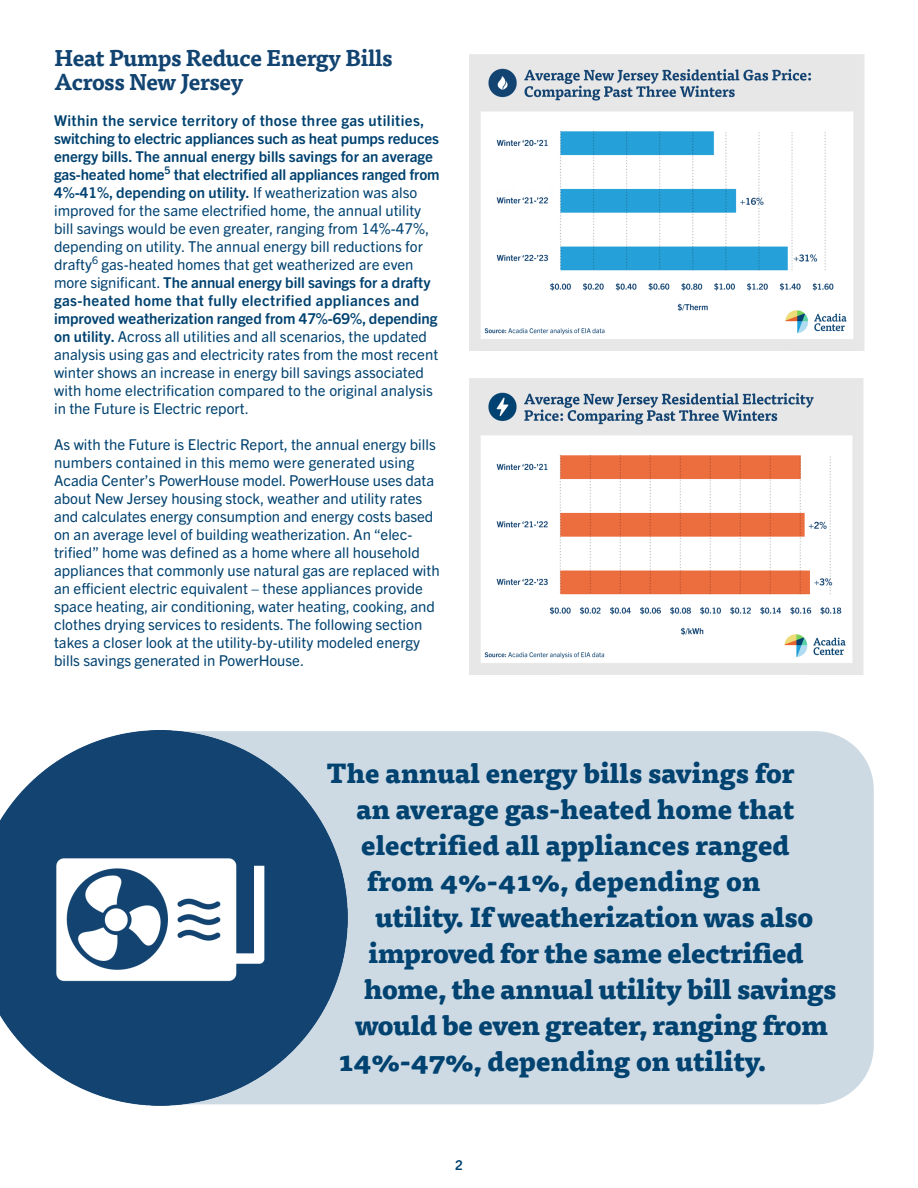
<style>
.page{position:relative;width:918px;height:1188px;background:#fff}
.page>*{position:absolute;margin:0;border:0;box-sizing:border-box;transform-origin:0 0}
.t1{font:800 27px "Tisa Pro";letter-spacing:-.01em;color:#004270}
.t2{font:800 27px "Tisa Pro";letter-spacing:.01em;color:#004270}
.t3{font:700 22.5px/24px "Tisa Pro";letter-spacing:-.02em;color:#124471}
.t4{font:15px/18px "Trade Gothic Next SR Pro";color:#004270}
.t5{font:700 13.5px "Trade Gothic Next SR Pro";color:#004270}
.s1{font-weight:700}
</style>
<div class="page">
<div style="left:122px;top:731px;width:752px;height:373px;background:#cdd9e3;border-radius:58px"></div>
<img style="left:469px;top:378px;width:395px;height:296px">
<img style="left:469px;top:54px;width:395px;height:297px">
<img style="left:0;top:730px;width:348px;height:375px">
<h2 class="t3" style="left:54px;top:45px;width:340px">Heat Pumps Reduce Energy Bills<br>Across New Jersey</h2>
<p class="t4" style="left:54px;top:111px;width:387px"><span class="s1">Within the service territory of those three gas utilities, switching to electric appliances such as heat pumps reduces energy bills. The annual energy bills savings for an average gas-heated home</span><sup>5</sup> <span class="s1">that electrified all appliances ranged from 4%-41%, depending on utility.</span> If weatherization was also improved for the same electrified home, the annual utility bill savings would be even greater, ranging from 14%-47%, depending on utility. The annual energy bill reductions for drafty<sup>6</sup> gas-heated homes that get weatherized are even more significant. <span class="s1">The annual energy bill savings for a drafty gas-heated home that fully electrified appliances and improved weatherization ranged from 47%-69%, depending on utility.</span> Across all utilities and all scenarios, the updated analysis using gas and electricity rates from the most recent winter shows an increase in energy bill savings associated with home electrification compared to the original analysis in the Future is Electric report.</p>
<p class="t4" style="left:54px;top:435px;width:387px">As with the Future is Electric Report, the annual energy bills numbers contained in this memo were generated using Acadia Center’s PowerHouse model. PowerHouse uses data about New Jersey housing stock, weather and utility rates and calculates energy consumption and energy costs based on an average level of building weatherization. An “elec&shy;trified” home was defined as a home where all household appliances that commonly use natural gas are replaced with an efficient electric equivalent – these appliances provide space heating, air conditioning, water heating, cooking, and clothes drying services to residents. The following section takes a closer look at the utility-by-utility modeled energy bills savings generated in PowerHouse.</p>
<h1 class="t1" style="left:327px;top:751px;width:470px">The annual energy bills savings for</h1>
<h1 class="t1" style="left:356px;top:787px;width:440px">an average gas-heated home that</h1>
<h1 class="t1" style="left:361px;top:823px;width:430px">electrified all appliances ranged</h1>
<h1 class="t2" style="left:367px;top:859px;width:395px">from 4%-41%, depending on</h1>
<h1 class="t1" style="left:376px;top:895px;width:439px">utility. If weatherization was also</h1>
<h1 class="t1" style="left:369px;top:931px;width:437px">improved for the same electrified</h1>
<h1 class="t1" style="left:364px;top:967px;width:474px">home, the annual utility bill savings</h1>
<h1 class="t1" style="left:355px;top:1003px;width:474px">would be even greater, ranging from</h1>
<h1 class="t1" style="left:339px;top:1039px;width:429px">14%-47%, depending on utility.</h1>
<p class="t5" style="left:455px;top:1155px;width:9px">2</p>
</div>
